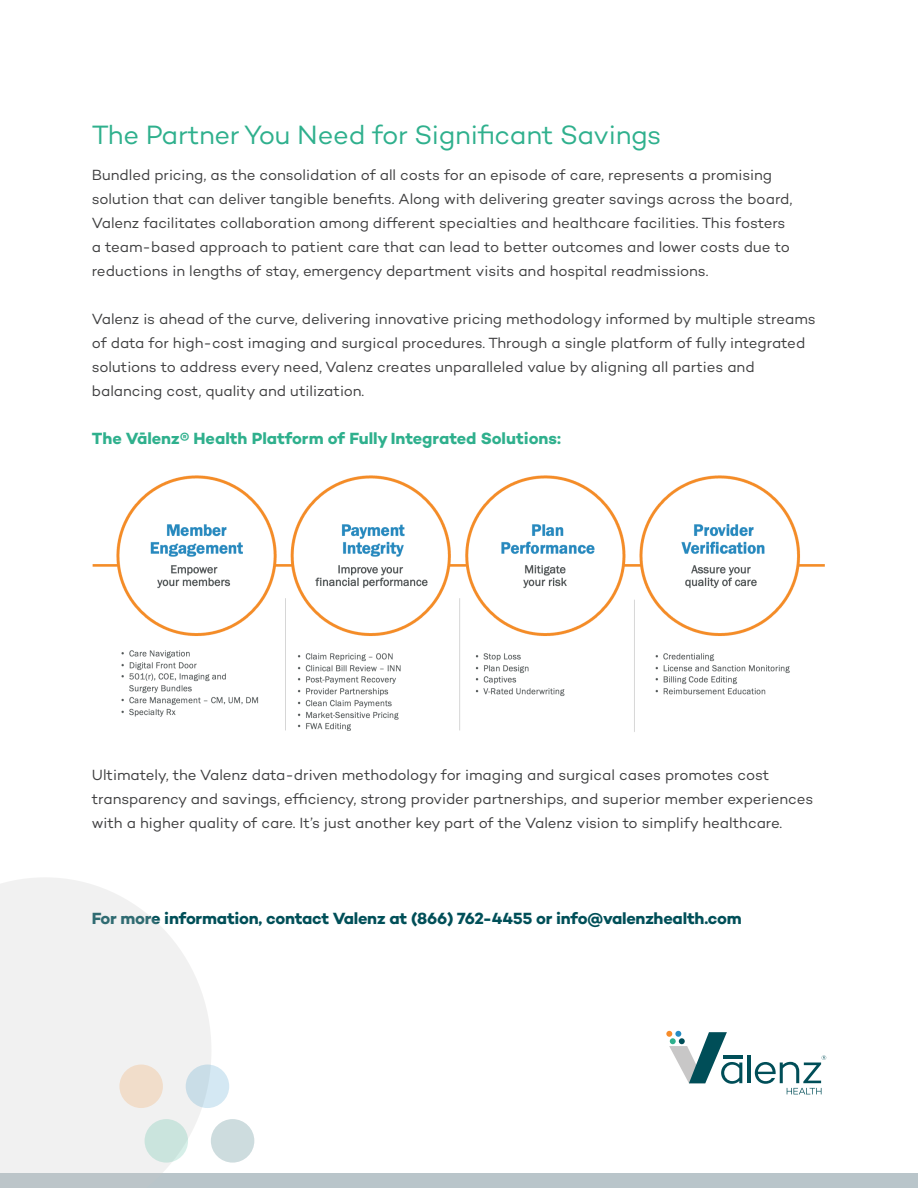
<style>
.page{position:relative;width:918px;height:1188px;background:#fff}
.page>*{position:absolute;margin:0;border:0;box-sizing:border-box;transform-origin:0 0}
.t1{font:27px "Campton";letter-spacing:-.01em;color:#2fb08d}
.t2{font:700 16.5px "Campton";letter-spacing:-.015em;color:#004f58}
.t3{font:700 16.5px "Campton";color:#2fb08d}
.t4{font:15px/24px "Campton";letter-spacing:-.005em;color:#3e3e3f}
</style>
<div class="page">
<div style="left:0;top:1173px;width:918px;height:15px;background:#b9c5ca"></div>
<svg style="left:0;top:878px;width:211px;height:295px;fill:#f1f1f1"></svg>
<hr style="left:748px;top:1056px;width:3px;height:27px;background:#004e58">
<svg style="left:666px;top:1031px;width:76px;height:53px"></svg>
<svg style="left:755px;top:1055px;width:71px;height:39px"></svg>
<div style="left:211px;top:1119px;width:43px;height:44px;background:#cddcde;border-radius:50%"></div>
<div style="left:145px;top:1119px;width:43px;height:44px;background:#cae4dd;border-radius:50%"></div>
<div style="left:186px;top:1065px;width:43px;height:43px;background:#d0e3ee;border-radius:50%"></div>
<div style="left:119px;top:1065px;width:44px;height:43px;background:#f1ddca;border-radius:50%"></div>
<img style="left:92px;top:475px;width:733px;height:257px">
<p class="t1" style="left:92px;top:118px;width:571px">The Partner You Need for Significant Savings</p>
<p class="t4" style="left:92px;top:162px;width:702px">Bundled pricing, as the consolidation of all costs for an episode of care, represents a promising solution that can deliver tangible benefits. Along with delivering greater savings across the board, Valenz facilitates collaboration among different specialties and healthcare facilities. This fosters a team-based approach to patient care that can lead to better outcomes and lower costs due to reductions in lengths of stay, emergency department visits and hospital readmissions.</p>
<p class="t4" style="left:92px;top:306px;width:726px">Valenz is ahead of the curve, delivering innovative pricing methodology informed by multiple streams of data for high-cost imaging and surgical procedures. Through a single platform of fully integrated solutions to address every need, Valenz creates unparalleled value by aligning all parties and balancing cost, quality and utilization.</p>
<p class="t3" style="left:92px;top:428px;width:471px">The Vālenz® Health Platform of Fully Integrated Solutions:</p>
<p class="t4" style="left:92px;top:762px;width:723px">Ultimately, the Valenz data-driven methodology for imaging and surgical cases promotes cost transparency and savings, efficiency, strong provider partnerships, and superior member experiences with a higher quality of care. It’s just another key part of the Valenz vision to simplify healthcare.</p>
<p class="t2" style="left:92px;top:908px;width:651px">For more information, contact Valenz at (866) 762-4455 or info@valenzhealth.com</p>
</div>
